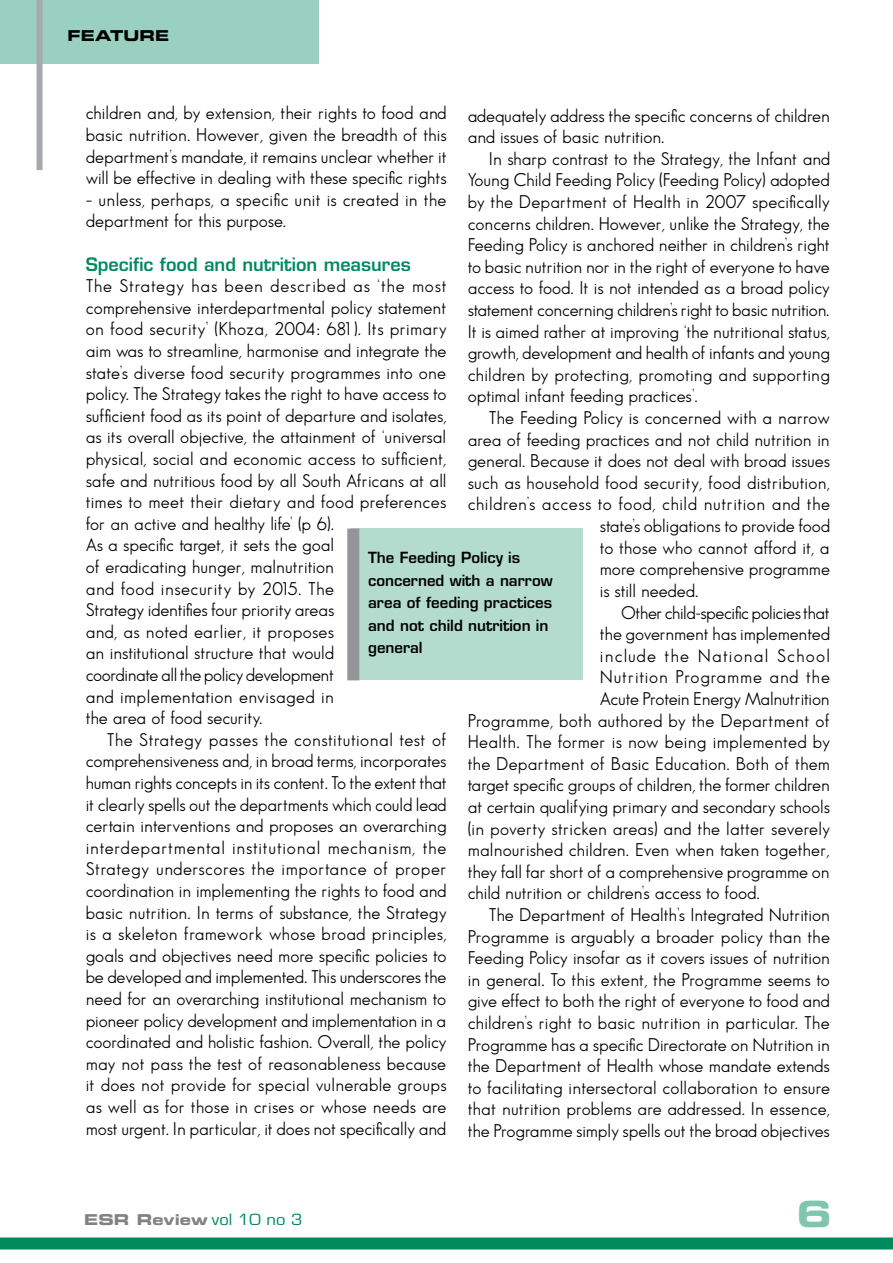
<style>
.page{position:relative;width:893px;height:1263px;background:#fff}
.page>*{position:absolute;margin:0;border:0;box-sizing:border-box;transform-origin:0 0}
.t1{font:18px/21.6px "Sans Serif Book FLF";color:#000}
.t2{font:18px "Sans Serif Book FLF";letter-spacing:.03em;color:#000}
.t3{font:18px "Sans Serif Book FLF";letter-spacing:.02em;color:#000}
.t4{font:600 18px "Eurostile";color:#008a5e}
.t5{font:18px "Sans Serif Book FLF";letter-spacing:-.02em;color:#000}
.t6{font:18px "Sans Serif Book FLF";letter-spacing:.07em;color:#000}
.t7{font:18px "Sans Serif Book FLF";letter-spacing:.05em;color:#000}
.t8{font:600 15px/22.5px "Eurostile";color:#000}
.t9{font:15px "Eurostile Bold Extended Two";color:#808284}
.t10{font:15px "Eurostile Bold Extended Two";color:#000}
.s1{font-family:"Eurostile";color:#008a5e}
</style>
<div class="page">
<div style="left:0;top:0;width:319px;height:64px;background:#99d0bf"></div>
<div style="left:37px;top:0;width:6px;height:170px;background:#a7a9ac"></div>
<div style="left:0;top:1237px;width:893px;height:12px;background:#008a5e"></div>
<div style="left:351px;top:529px;width:232px;height:151px;background:#b3dccf"></div>
<div style="left:347px;top:529px;width:12px;height:151px;background:#939598"></div>
<p class="t10" style="left:68px;top:25px;width:103px">FEATURE</p>
<p class="t1" style="left:86px;top:102px;width:362px;text-align:justify">children and, by extension, their rights to food and basic nutrition. However, given the breadth of this department’s mandate, it remains unclear whether it will be effective in dealing with these specific rights</p>
<p class="t1" style="left:86px;top:188px;width:362px">– unless, perhaps, a specific unit is created in the department for this purpose.</p>
<p class="t4" style="left:86px;top:253px;width:327px">Specific food and nutrition measures</p>
<p class="t1" style="left:86px;top:275px;width:362px">The Strategy has been described as ‘the most comprehensive interdepartmental policy statement on food security’ (Khoza, 2004: 681). Its primary aim was to streamline, harmonise and integrate the state’s diverse food security programmes into one policy. The Strategy takes the right to have access to sufficient food as its point of departure and isolates, as its overall objective, the attainment of ‘universal physical, social and economic access to sufficient, safe and nutritious food by all South Africans at all times to meet their dietary and food preferences for an active and healthy life’ (p 6).<br>As a specific target, it sets the goal<br>of eradicating hunger, malnutrition<br>and food insecurity by 2015. The<br>Strategy identifies four priority areas<br>and, as noted earlier, it proposes<br>an institutional structure that would<br>coordinate all the policy development<br>and implementation envisaged in<br>the area of food security.</p>
<p class="t1" style="left:86px;top:728px;width:363px;text-align:justify;text-indent:21px">The Strategy passes the constitutional test of comprehensiveness and, in broad terms, incorporates human rights concepts in its content. To the extent that it clearly spells out the departments which could lead certain interventions and proposes an overarching interdepartmental institutional mechanism, the Strategy underscores the importance of proper coordination in implementing the rights to food and basic nutrition. In terms of substance, the Strategy is a skeleton framework whose broad principles, goals and objectives need more specific policies to be developed and implemented. This underscores the need for an overarching institutional mechanism to pioneer policy development and implementation in a coordinated and holistic fashion. Overall, the policy may not pass the test of reasonableness because it does not provide for special vulnerable groups as well as for those in crises or whose needs are most urgent. In particular, it does not specifically and</p>
<p class="t1" style="left:468px;top:104px;width:364px">adequately address the specific concerns of children and issues of basic nutrition.</p>
<p class="t1" style="left:468px;top:148px;width:364px;text-align:justify;text-indent:21px">In sharp contrast to the Strategy, the Infant and Young Child Feeding Policy (Feeding Policy) adopted by the Department of Health in 2007 specifically concerns children. However, unlike the Strategy, the Feeding Policy is anchored neither in children’s right to basic nutrition nor in the right of everyone to have access to food. It is not intended as a broad policy statement concerning children’s right to basic nutrition.<br>It is aimed rather at improving ‘the nutritional status, growth, development and health of infants and young children by protecting, promoting and supporting optimal infant feeding practices’.</p>
<p class="t1" style="left:489px;top:407px;width:342px">The Feeding Policy is concerned with a narrow</p>
<p class="t1" style="left:468px;top:428px;width:363px">area of feeding practices and not child nutrition in</p>
<p class="t1" style="left:468px;top:450px;width:364px">general. Because it does not deal with broad issues</p>
<p class="t1" style="left:468px;top:472px;width:364px">such as household food security, food distribution,</p>
<p class="t2" style="left:468px;top:494px;width:364px">children’s access to food, child nutrition and the</p>
<p class="t1" style="left:600px;top:515px;width:232px">state’s obligations to provide food</p>
<p class="t1" style="left:600px;top:536px;width:231px">to those who cannot afford it, a</p>
<p class="t1" style="left:600px;top:558px;width:231px">more comprehensive programme</p>
<p class="t1" style="left:600px;top:580px;width:100px">is still needed.</p>
<p class="t5" style="left:621px;top:602px;width:210px">Other child-specific policies that</p>
<p class="t1" style="left:600px;top:623px;width:232px">the government has implemented</p>
<p class="t6" style="left:600px;top:645px;width:231px">include the National School</p>
<p class="t7" style="left:600px;top:667px;width:232px">Nutrition Programme and the</p>
<p class="t1" style="left:600px;top:688px;width:231px">Acute Protein Energy Malnutrition</p>
<p class="t1" style="left:468px;top:709px;width:364px">Programme, both authored by the Department of</p>
<p class="t3" style="left:468px;top:732px;width:364px">Health. The former is now being implemented by</p>
<p class="t1" style="left:468px;top:752px;width:364px">the Department of Basic Education. Both of them</p>
<p class="t1" style="left:468px;top:774px;width:364px">target specific groups of children, the former children</p>
<p class="t1" style="left:468px;top:796px;width:364px">at certain qualifying primary and secondary schools</p>
<p class="t1" style="left:468px;top:817px;width:364px">(in poverty stricken areas) and the latter severely</p>
<p class="t1" style="left:468px;top:839px;width:363px">malnourished children. Even when taken together,</p>
<p class="t1" style="left:468px;top:860px;width:363px">they fall far short of a comprehensive programme on</p>
<p class="t1" style="left:468px;top:882px;width:293px">child nutrition or children’s access to food.</p>
<p class="t1" style="left:489px;top:904px;width:342px">The Department of Health’s Integrated Nutrition</p>
<p class="t1" style="left:468px;top:925px;width:364px">Programme is arguably a broader policy than the</p>
<p class="t1" style="left:468px;top:947px;width:364px">Feeding Policy insofar as it covers issues of nutrition</p>
<p class="t1" style="left:468px;top:968px;width:364px">in general. To this extent, the Programme seems to</p>
<p class="t1" style="left:468px;top:990px;width:364px">give effect to both the right of everyone to food and</p>
<p class="t1" style="left:468px;top:1012px;width:363px">children’s right to basic nutrition in particular. The</p>
<p class="t1" style="left:468px;top:1033px;width:364px">Programme has a specific Directorate on Nutrition in</p>
<p class="t1" style="left:468px;top:1055px;width:363px">the Department of Health whose mandate extends</p>
<p class="t1" style="left:468px;top:1076px;width:364px">to facilitating intersectoral collaboration to ensure</p>
<p class="t1" style="left:468px;top:1098px;width:364px">that nutrition problems are addressed. In essence,</p>
<p class="t1" style="left:468px;top:1120px;width:363px">the Programme simply spells out the broad objectives</p>
<p class="t8" style="left:368px;top:546px;width:186px">The Feeding Policy is concerned with a narrow area of feeding practices and not child nutrition in general</p>
<p class="t9" style="left:84px;top:1209px;width:220px">ESR Review <span class="s1">vol 10 no 3</span></p>
</div>
